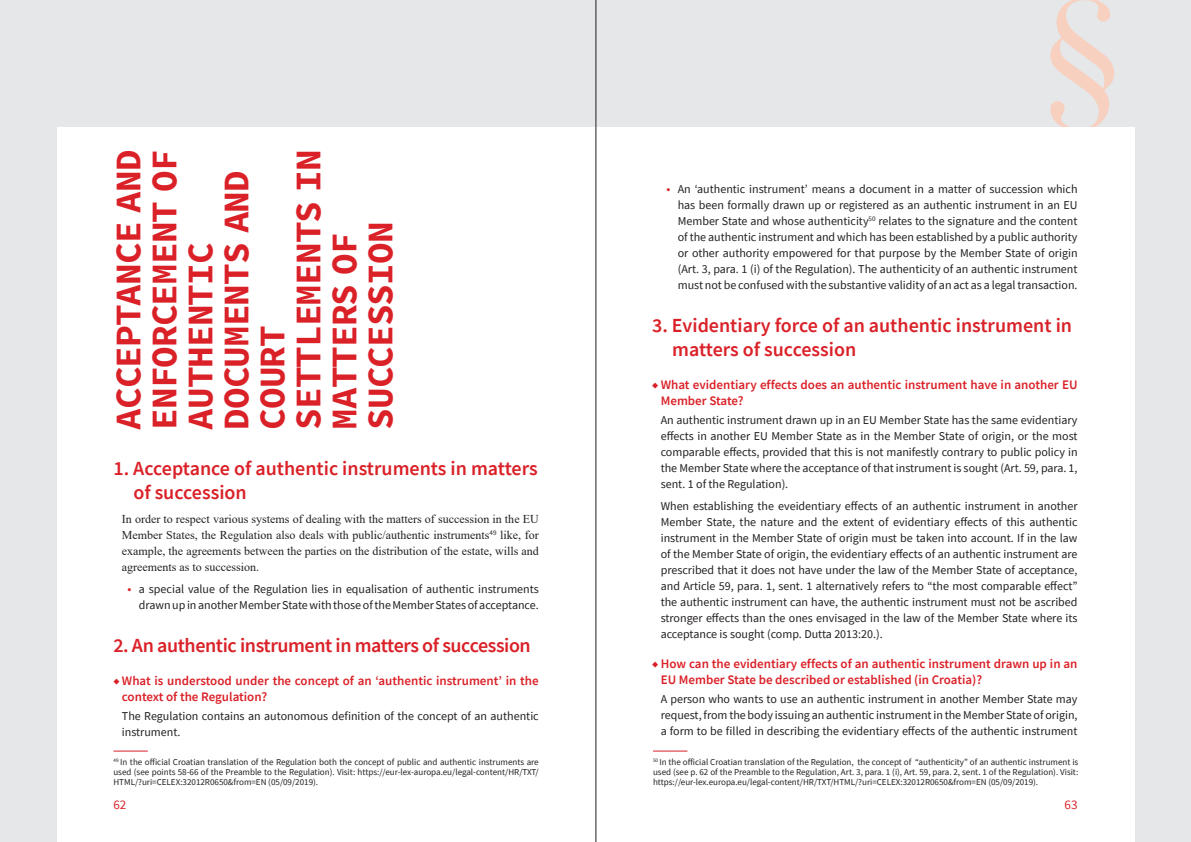
<style>
.page{position:relative;width:1191px;height:842px;background:#e6e7e9}
.page>*{position:absolute;margin:0;border:0;box-sizing:border-box;transform-origin:0 0}
.t1{font:700 36px/36px "Source Code Pro";letter-spacing:-.025em;color:#da2128}
.t2{font:600 20px/24px "Source Sans Pro";color:#da2128}
.t3{font:600 20px "Source Sans Pro";letter-spacing:-.02em;color:#da2128}
.t4{font:600 13px/16px "Source Sans Pro";color:#da2128}
.t5{font:13px "Source Sans Pro";color:#da2128}
.t6{font:12px/16px "Source Sans Pro";color:#231f20;text-align:justify}
.t7{font:12px/16px "Times New Roman";color:#231f20;text-align:justify}
.t8{font:9px/10px "Source Sans Pro";color:#231f20;text-align:justify}
.s1{font-size:13px;color:#da2128}
.s2{font-size:7px}
</style>
<div class="page">
<svg style="left:1050px;top:0;width:64px;height:128px"></svg>
<div style="left:57px;top:128px;width:1077px;height:714px;background:#fff"></div>
<hr style="left:596px;top:0;width:1px;height:842px;background:#231f20">
<hr style="left:113px;top:750px;width:35px;height:1px;background:#da2128">
<hr style="left:653px;top:750px;width:34px;height:1px;background:#da2128">
<h1 class="t1" style="left:110px;top:430px;width:282px;rotate:-90deg">ACCEPTANCE AND<br>ENFORCEMENT OF<br>AUTHENTIC<br>DOCUMENTS AND<br>COURT<br>SETTLEMENTS IN<br>MATTERS OF<br>SUCCESSION</h1>
<h2 class="t2" style="left:133px;top:456px;width:406px;text-indent:-20px">1. Acceptance of authentic instruments in matters of succession</h2>
<p class="t7" style="left:122px;top:511px;width:418px">In order to respect various systems of dealing with the matters of succession in the EU Member States, the Regulation also deals with public/authentic instruments<sup>49</sup> like, for example, the agreements between the parties on the distribution of the estate, wills and agreements as to succession.</p>
<p class="t6" style="left:128px;top:581px;width:413px;text-align:right"><span class="s1">•</span> a special value of the Regulation lies in equalisation of authentic instruments drawn up in another Member State with those of the Member States of acceptance.</p>
<h2 class="t3" style="left:113px;top:632px;width:419px">2. An authentic instrument in matters of succession</h2>
<p class="t4" style="left:122px;top:672px;width:418px;text-indent:-9px"><span class="s2">◆</span> What is understood under the concept of an ‘authentic instrument’ in the context of the Regulation?</p>
<p class="t6" style="left:122px;top:707px;width:418px">The Regulation contains an autonomous definition of the concept of an authentic instrument.</p>
<p class="t6" style="left:677px;top:181px;width:401px;text-indent:-11px"><span class="s1">•</span> An ‘authentic instrument’ means a document in a matter of succession which has been formally drawn up or registered as an authentic instrument in an EU Member State and whose authenticity<sup>50</sup> relates to the signature and the content of the authentic instrument and which has been established by a public authority or other authority empowered for that purpose by the Member State of origin (Art. 3, para. 1 (i) of the Regulation). The authenticity of an authentic instrument must not be confused with the substantive validity of an act as a legal transaction.</p>
<h2 class="t2" style="left:672px;top:313px;width:401px;text-indent:-20px">3. Evidentiary force of an authentic instrument in matters of succession</h2>
<p class="t4" style="left:660px;top:377px;width:418px;text-indent:-9px"><span class="s2">◆</span> What evidentiary effects does an authentic instrument have in another EU<br>Member State?</p>
<p class="t6" style="left:660px;top:412px;width:418px">An authentic instrument drawn up in an EU Member State has the same evidentiary effects in another EU Member State as in the Member State of origin, or the most comparable effects, provided that this is not manifestly contrary to public policy in the Member State where the acceptance of that instrument is sought (Art. 59, para. 1, sent. 1 of the Regulation).</p>
<p class="t6" style="left:660px;top:498px;width:418px">When establishing the eveidentiary effects of an authentic instrument in another Member State, the nature and the extent of evidentiary effects of this authentic instrument in the Member State of origin must be taken into account. If in the law of the Member State of origin, the evidentiary effects of an authentic instrument are prescribed that it does not have under the law of the Member State of acceptance, and Article 59, para. 1, sent. 1 alternatively refers to “the most comparable effect” the authentic instrument can have, the authentic instrument must not be ascribed stronger effects than the ones envisaged in the law of the Member State where its acceptance is sought (comp. Dutta 2013:20.).</p>
<p class="t4" style="left:660px;top:655px;width:418px;text-indent:-9px"><span class="s2">◆</span> How can the evidentiary effects of an authentic instrument drawn up in an<br>EU Member State be described or established (in Croatia)?</p>
<p class="t6" style="left:660px;top:691px;width:418px">A person who wants to use an authentic instrument in another Member State may request, from the body issuing an authentic instrument in the Member State of origin, a form to be filled in describing the evidentiary effects of the authentic instrument</p>
<p class="t8" style="left:113px;top:756px;width:427px"><sup>49</sup> In the official Croatian translation of the Regulation both the concept of public and authentic instruments are used (see points 58-66 of the Preamble to the Regulation). Visit: https://eur-lex-auropa.eu/legal-content/HR/TXT/ HTML/?uri=CELEX:32012R0650&amp;from=EN (05/09/2019).</p>
<p class="t8" style="left:653px;top:756px;width:427px"><sup>50</sup> In the official Croatian translation of the Regulation, the concept of “authenticity” of an authentic instrument is used (see p. 62 of the Preamble to the Regulation, Art. 3, para. 1 (i), Art. 59, para. 2, sent. 1 of the Regulation). Visit: https://eur-lex.europa.eu/legal-content/HR/TXT/HTML/?uri=CELEX:32012R0650&amp;from=EN (05/09/2019).</p>
<p class="t5" style="left:113px;top:797px;width:14px">62</p>
<p class="t5" style="left:1064px;top:797px;width:14px">63</p>
</div>
